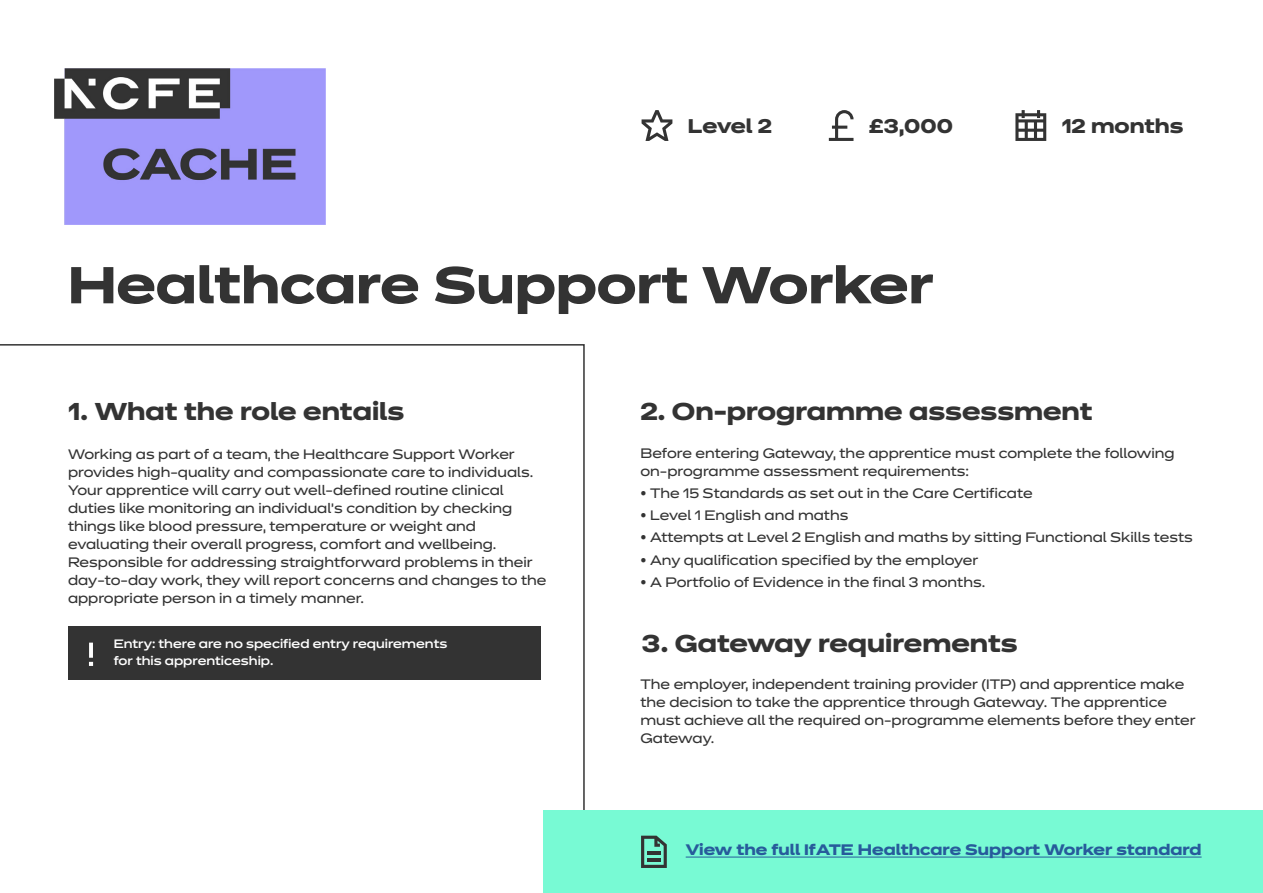
<style>
.page{position:relative;width:1263px;height:893px;background:#fff}
.page>*{position:absolute;margin:0;border:0;box-sizing:border-box;transform-origin:0 0}
.t1{font:700 51px "Dinamit";color:#333}
.t2{font:700 24px "Dinamit";color:#333}
.t3{font:700 19.5px "Dinamit";color:#333}
.t4{font:700 15px "Dinamit";color:#275b9b}
.t5{font:13.5px/18px "Dinamit";color:#333}
.t6{font:500 12px/16.5px "Dinamit";color:#fff}
</style>
<div class="page">
<svg style="left:0;top:344px;width:585px;height:467px"></svg>
<svg style="left:1015px;top:110px;width:31px;height:31px"></svg>
<svg style="left:641px;top:110px;width:31px;height:31px"></svg>
<svg style="left:829px;top:110px;width:24px;height:31px"></svg>
<div style="left:68px;top:627px;width:472px;height:53px;background:#333"></div>
<svg style="left:89px;top:662px;width:4px;height:4px"></svg>
<hr style="left:89px;top:643px;width:4px;height:15px;background:#fff">
<div style="left:543px;top:811px;width:720px;height:82px;background:#78fad4"></div>
<hr style="left:686px;top:857px;width:515px;height:1px;background:#275b9b">
<svg style="left:641px;top:836px;width:26px;height:32px"></svg>
<img style="left:54px;top:68px;width:271px;height:157px">
<h3 class="t3" style="left:688px;top:109px;width:86px">Level 2</h3>
<h3 class="t3" style="left:869px;top:109px;width:85px">£3,000</h3>
<h3 class="t3" style="left:1062px;top:109px;width:123px">12 months</h3>
<h1 class="t1" style="left:68px;top:241px;width:867px">Healthcare Support Worker</h1>
<h2 class="t2" style="left:68px;top:391px;width:338px">1. What the role entails</h2>
<p class="t5" style="left:68px;top:444px;width:480px">Working as part of a team, the Healthcare Support Worker provides high-quality and compassionate care to individuals.<br>Your apprentice will carry out well-defined routine clinical duties like monitoring an individual’s condition by checking things like blood pressure, temperature or weight and evaluating their overall progress, comfort and wellbeing.<br>Responsible for addressing straightforward problems in their day-to-day work, they will report concerns and changes to the appropriate person in a timely manner.</p>
<p class="t6" style="left:114px;top:634px;width:335px">Entry: there are no specified entry requirements for this apprenticeship.</p>
<h2 class="t2" style="left:640px;top:391px;width:454px">2. On-programme assessment</h2>
<p class="t5" style="left:640px;top:442px;width:536px">Before entering Gateway, the apprentice must complete the following on-programme assessment requirements:</p>
<p class="t5" style="left:640px;top:482px;width:394px">• The 15 Standards as set out in the Care Certificate</p>
<p class="t5" style="left:640px;top:505px;width:209px">• Level 1 English and maths</p>
<p class="t5" style="left:640px;top:527px;width:554px">• Attempts at Level 2 English and maths by sitting Functional Skills tests</p>
<p class="t5" style="left:640px;top:549px;width:339px">• Any qualification specified by the employer</p>
<p class="t5" style="left:640px;top:571px;width:346px">• A Portfolio of Evidence in the final 3 months.</p>
<h2 class="t2" style="left:642px;top:622px;width:377px">3. Gateway requirements</h2>
<p class="t5" style="left:640px;top:674px;width:556px">The employer, independent training provider (ITP) and apprentice make the decision to take the apprentice through Gateway. The apprentice must achieve all the required on-programme elements before they enter Gateway.</p>
<p class="t4" style="left:686px;top:837px;width:517px">View the full IfATE Healthcare Support Worker standard</p>
</div>
